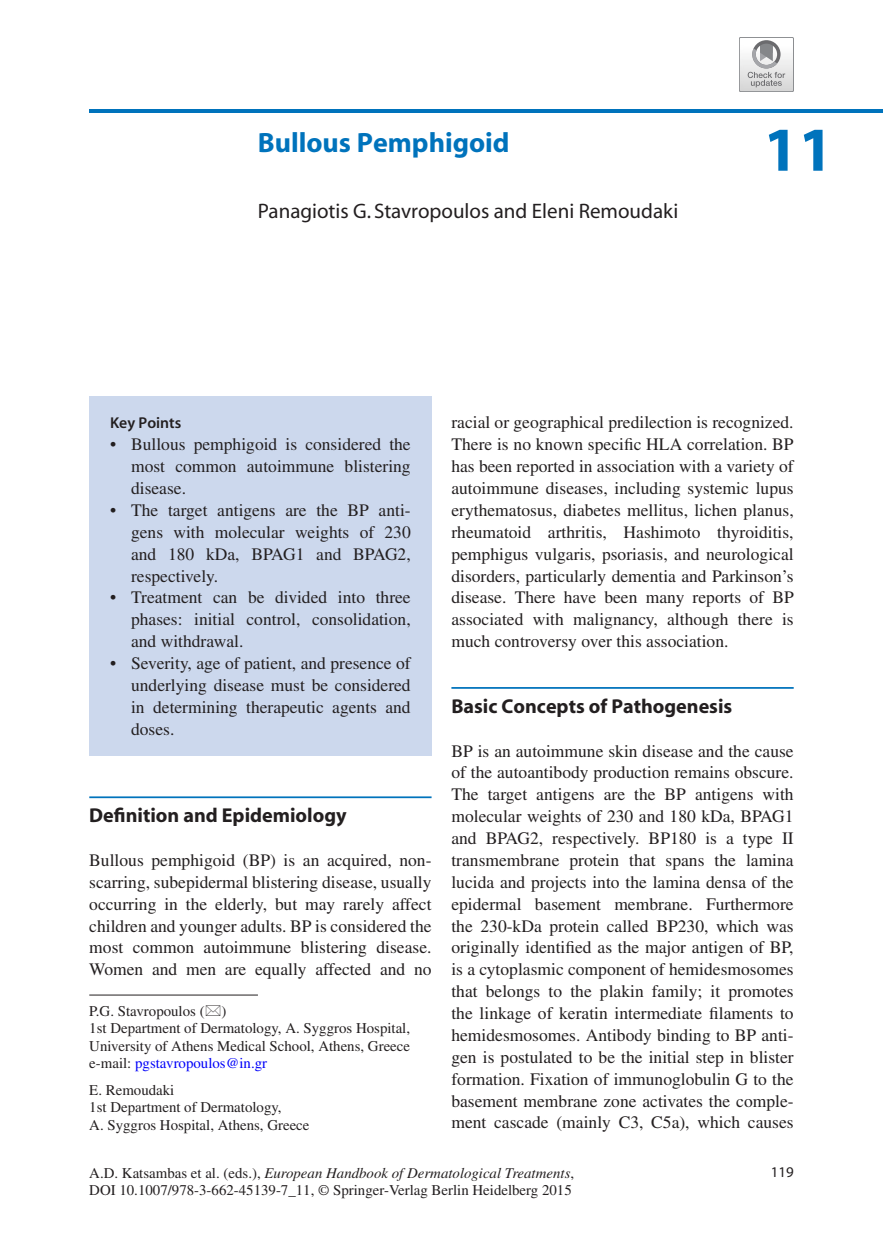
<style>
.page{position:relative;width:883px;height:1260px;background:#fff}
.page>*{position:absolute;margin:0;border:0;box-sizing:border-box;transform-origin:0 0}
.t1{font:700 63px "Ndsbyj Ydttjn Myriad";color:#0073bc}
.t2{font:700 28px "Ndsbyj Ydttjn Myriad";color:#0073bc}
.t3{font:21px "Kjkxbh Hkfpvy Myriad";color:#231f20}
.t4{font:700 20.12px "Ndsbyj Ydttjn Myriad";color:#231f20}
.t5{font:17.5px/21.9px "Kklnyt Rljbwn Times";color:#231f20;text-align:justify}
.t6{font:600 15.75px "Drrlwt Dftrvs Myriad";color:#231f20}
.t7{font:14.88px/17.5px "Kklnyt Rljbwn Times";color:#231f20}
.t8{font:italic 14.88px "Cnryfb Bvsvwc Times";color:#231f20}
.t9{font:14.88px "Tmxcgn Nwfcjc Times";color:#231f20}
.t10{font:14.88px "Kjkxbh Hkfpvy Myriad";color:#231f20}
.s1{color:#0000fa}
.s2{font-family:"Tmxcgn Nwfcjc Times";font-style:normal}
</style>
<div class="page">
<img style="left:741px;top:57px;width:51px;height:33px">
<div style="left:739px;top:37px;width:55px;height:55px;border:1px solid #8c8e91"></div>
<svg style="left:748px;top:40px;width:37px;height:47px"></svg>
<hr style="left:89px;top:109px;width:794px;height:3px;background:#0073bc">
<hr style="left:89px;top:796px;width:343px;height:2px;background:#0073bc">
<hr style="left:451px;top:687px;width:343px;height:2px;background:#0073bc">
<hr style="left:89px;top:995px;width:169px;height:1px;background:#231f20">
<div style="left:89px;top:396px;width:343px;height:360px;background:#ccd8ed"></div>
<h2 class="t2" style="left:258px;top:128px;width:253px">Bullous Pemphigoid</h2>
<p class="t3" style="left:258px;top:200px;width:422px">Panagiotis G. Stavropoulos and Eleni Remoudaki</p>
<h1 class="t1" style="left:763px;top:117px;width:71px">11</h1>
<p class="t6" style="left:110px;top:415px;width:73px">Key Points</p>
<p class="t5" style="left:131px;top:433px;width:281px;text-indent:-21px">• Bullous pemphigoid is considered the most common autoimmune blistering disease.</p>
<p class="t5" style="left:131px;top:499px;width:281px;text-indent:-21px">• The target antigens are the BP anti&shy;gens with molecular weights of 230 and 180 kDa, BPAG1 and BPAG2, respectively.</p>
<p class="t5" style="left:131px;top:587px;width:281px;text-indent:-21px">• Treatment can be divided into three phases: initial control, consolidation, and withdrawal.</p>
<p class="t5" style="left:131px;top:652px;width:281px;text-indent:-21px">• Severity, age of patient, and presence of underlying disease must be considered in determining therapeutic agents and doses.</p>
<p class="t4" style="left:89px;top:805px;width:259px">Definition and Epidemiology</p>
<p class="t5" style="left:89px;top:849px;width:344px">Bullous pemphigoid (BP) is an acquired, non&shy;scarring, subepidermal blistering disease, usually occurring in the elderly, but may rarely affect children and younger adults. BP is considered the most common autoimmune blistering disease.<br>Women and men are equally affected and no</p>
<p class="t7" style="left:89px;top:1002px;width:322px">P.G. Stavropoulos ( )<br>1st Department of Dermatology, A. Syggros Hospital, University of Athens Medical School, Athens, Greece e-mail: <span class="s1">pgstavropoulos@in.gr</span></p>
<p class="t7" style="left:89px;top:1081px;width:222px">E. Remoudaki<br>1st Department of Dermatology,<br>A. Syggros Hospital, Athens, Greece</p>
<p class="t5" style="left:451px;top:412px;width:344px">racial or geographical predilection is recognized.<br>There is no known specific HLA correlation. BP has been reported in association with a variety of autoimmune diseases, including systemic lupus erythematosus, diabetes mellitus, lichen planus, rheumatoid arthritis, Hashimoto thyroiditis, pemphigus vulgaris, psoriasis, and neurological disorders, particularly dementia and Parkinson’s disease. There have been many reports of BP associated with malignancy, although there is much controversy over this association.</p>
<p class="t4" style="left:451px;top:696px;width:282px">Basic Concepts of Pathogenesis</p>
<p class="t5" style="left:451px;top:740px;width:344px">BP is an autoimmune skin disease and the cause of the autoantibody production remains obscure.<br>The target antigens are the BP antigens with molecular weights of 230 and 180 kDa, BPAG1 and BPAG2, respectively. BP180 is a type II transmembrane protein that spans the lamina lucida and projects into the lamina densa of the epidermal basement membrane. Furthermore the 230-kDa protein called BP230, which was originally identified as the major antigen of BP, is a cytoplasmic component of hemidesmosomes that belongs to the plakin family; it promotes the linkage of keratin intermediate filaments to hemidesmosomes. Antibody binding to BP anti&shy;gen is postulated to be the initial step in blister formation. Fixation of immunoglobulin G to the basement membrane zone activates the comple&shy;ment cascade (mainly C3, C5a), which causes</p>
<p class="t8" style="left:89px;top:1165px;width:486px"><span class="s2">A.D. Katsambas et al. (eds.),</span> European Handbook of Dermatological Treatments<span class="s2">,</span></p>
<p class="t10" style="left:771px;top:1165px;width:24px">119</p>
<p class="t9" style="left:89px;top:1182px;width:484px">DOI 10.1007/978-3-662-45139-7_11, © Springer-Verlag Berlin Heidelberg 2015</p>
</div>
